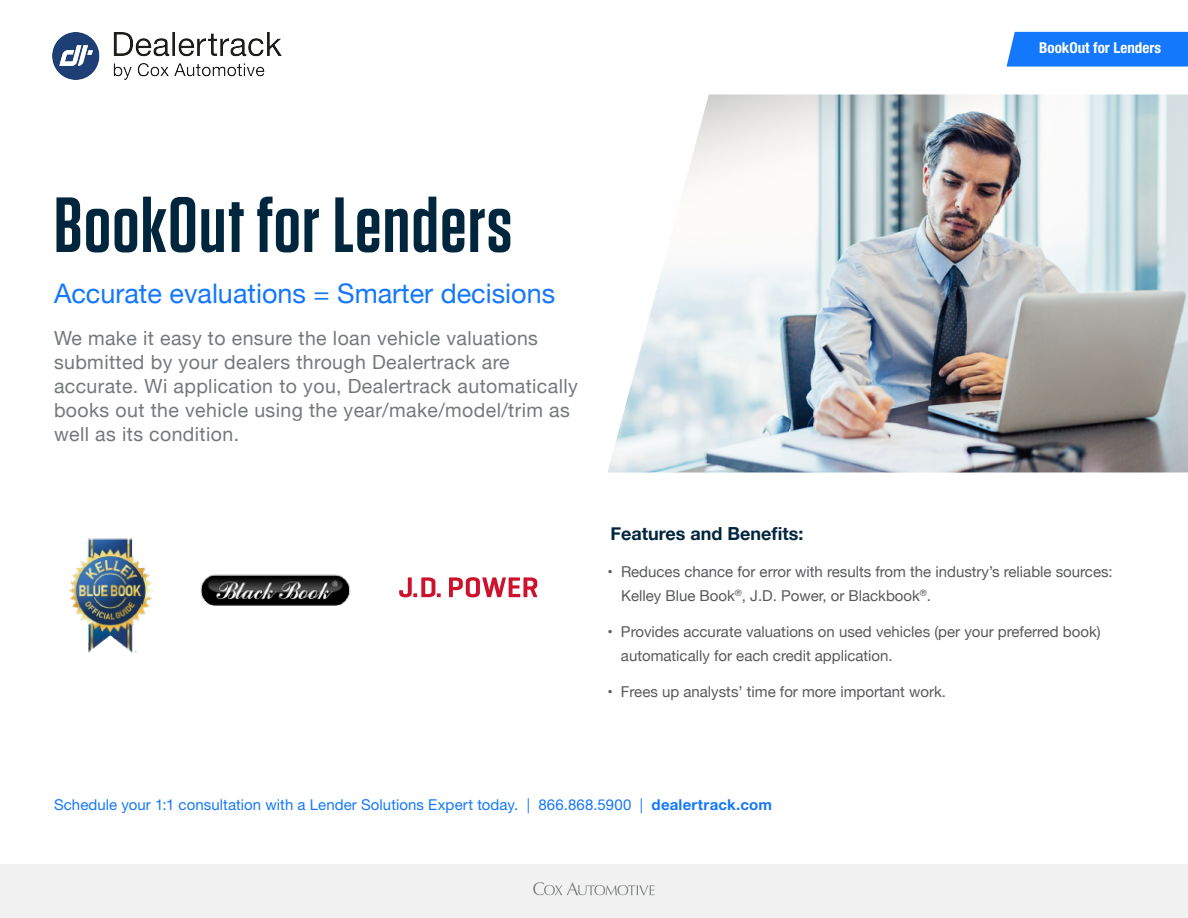
<style>
.page{position:relative;width:1188px;height:918px;background:#fff}
.page>*{position:absolute;margin:0;border:0;box-sizing:border-box;transform-origin:0 0}
.t1{font:600 78px "Tungsten";letter-spacing:.02em;color:#00263e}
.t2{font:27px "Helvetica Neue";color:#1478fc}
.t3{font:19.5px/24px "Helvetica Neue";letter-spacing:.02em;color:#75787b}
.t4{font:700 18px "Helvetica Neue";color:#00263e}
.t5{font:15px/24px "Helvetica Neue";color:#58595b}
.t6{font:15px "Helvetica Neue LT Std";letter-spacing:.005em;color:#1478fc}
.t7{font:700 condensed 15px "Helvetica Neue LT Std";color:#fff}
.s1{font-weight:700}
</style>
<div class="page">
<img style="left:608px;top:94px;width:580px;height:378px">
<img style="left:200px;top:574px;width:151px;height:32px">
<img style="left:69px;top:538px;width:84px;height:115px">
<svg style="left:399px;top:577px;width:42px;height:20px"></svg>
<svg style="left:449px;top:577px;width:88px;height:20px"></svg>
<div style="left:0;top:864px;width:1188px;height:54px;background:#f1f1f2"></div>
<svg style="left:533px;top:882px;width:122px;height:13px"></svg>
<div style="left:1007px;top:32px;width:181px;height:35px;background:#1478fc"></div>
<img style="left:53px;top:32px;width:229px;height:48px">
<p class="t7" style="left:1039px;top:39px;width:123px">BookOut for Lenders</p>
<h1 class="t1" style="left:54px;top:184px;width:460px">BookOut for Lenders</h1>
<h2 class="t2" style="left:54px;top:274px;width:503px">Accurate evaluations = Smarter decisions</h2>
<p class="t3" style="left:54px;top:327px;width:525px">We make it easy to ensure the loan vehicle valuations submitted by your dealers through Dealertrack are accurate. Wi application to you, Dealertrack automatically books out the vehicle using the year/make/model/trim as well as its condition.</p>
<p class="t4" style="left:610px;top:520px;width:195px">Features and Benefits:</p>
<p class="t5" style="left:621px;top:561px;width:493px;text-indent:-14px">• Reduces chance for error with results from the industry’s reliable sources:<br>Kelley Blue Book<sup>®</sup>, J.D. Power, or Blackbook<sup>®</sup>.</p>
<p class="t5" style="left:621px;top:621px;width:481px;text-indent:-14px">• Provides accurate valuations on used vehicles (per your preferred book) automatically for each credit application.</p>
<p class="t5" style="left:607px;top:681px;width:340px">• Frees up analysts’ time for more important work.</p>
<p class="t6" style="left:54px;top:795px;width:720px">Schedule your 1:1 consultation with a Lender Solutions Expert today. | 866.868.5900 | <span class="s1">dealertrack.com</span></p>
</div>
